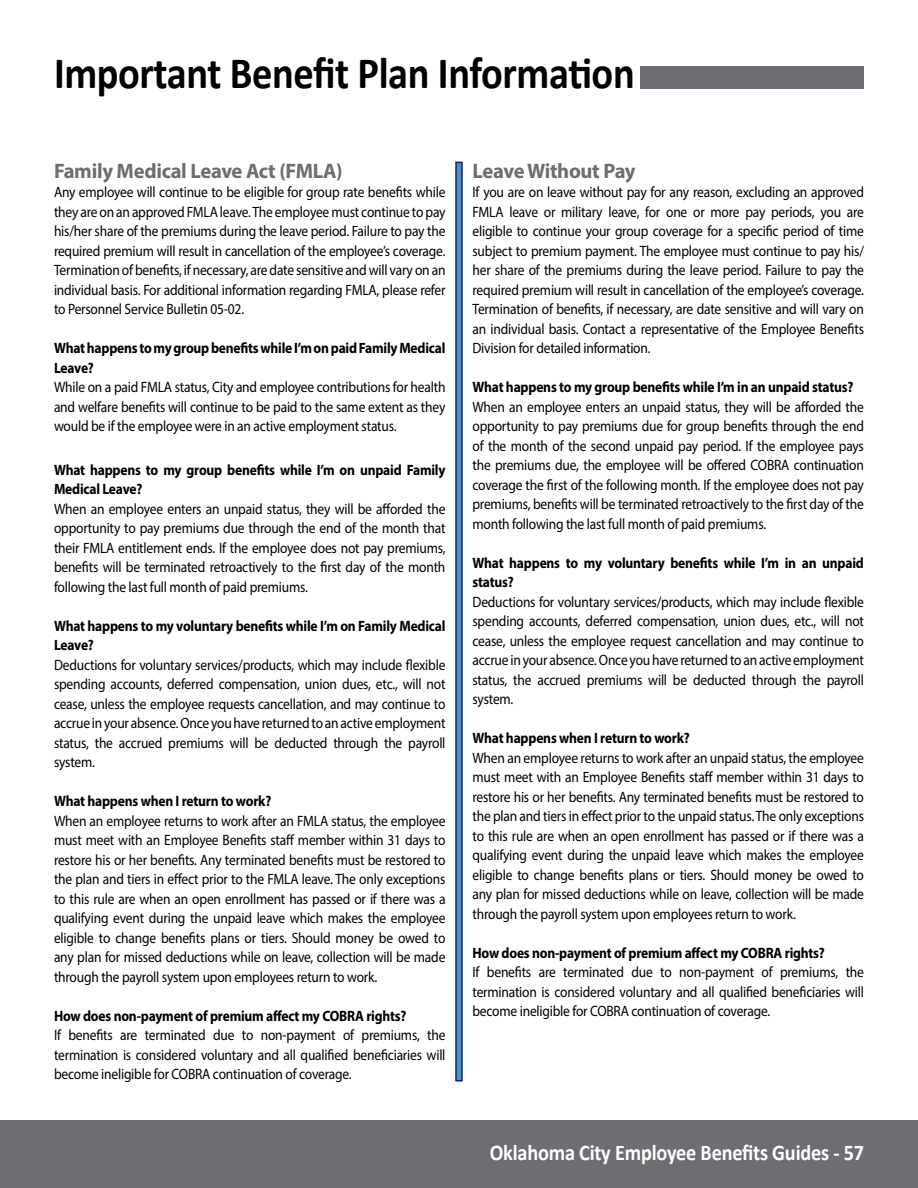
<style>
.page{position:relative;width:918px;height:1188px;background:#fff}
.page>*{position:absolute;margin:0;border:0;box-sizing:border-box;transform-origin:0 0}
.t1{font:700 45px "Calibri";letter-spacing:-.01em;color:#000;scale:.9 1}
.t2{font:700 22.5px "Calibri";letter-spacing:-.01em;color:#fff;scale:.9 1}
.t3{font:700 21px "Myriad Pro";letter-spacing:-.015em;color:#6d6e71}
.t4{font:15px/19.5px "Myriad Pro";letter-spacing:-.015em;color:#000;text-align:justify;scale:.9 1}
.t5{font:700 15px/19.5px "Myriad Pro";letter-spacing:-.015em;color:#000;scale:.9 1}
</style>
<div class="page">
<div style="left:0;top:1120px;width:918px;height:68px;background:#6d6e71"></div>
<div style="left:640px;top:66px;width:224px;height:23px;background:#6d6e71"></div>
<svg style="left:455px;top:162px;width:8px;height:920px;background:#3f6cac"></svg>
<h1 class="t1" style="left:54px;top:41px;width:647px">Important Benefit Plan Information</h1>
<h3 class="t3" style="left:54px;top:157px;width:290px">Family Medical Leave Act (FMLA)</h3>
<p class="t4" style="left:54px;top:182px;width:437px">Any employee will continue to be eligible for group rate benefits while they are on an approved FMLA leave. The employee must continue to pay his/her share of the premiums during the leave period. Failure to pay the required premium will result in cancellation of the employee’s coverage.<br>Termination of benefits, if necessary, are date sensitive and will vary on an individual basis. For additional information regarding FMLA, please refer to Personnel Service Bulletin 05-02.</p>
<p class="t5" style="left:54px;top:338px;width:436px">What happens to my group benefits while I’m on paid Family Medical<br>Leave?</p>
<p class="t4" style="left:54px;top:377px;width:437px">While on a paid FMLA status, City and employee contributions for health and welfare benefits will continue to be paid to the same extent as they would be if the employee were in an active employment status.</p>
<p class="t5" style="left:54px;top:459px;width:437px">What happens to my group benefits while I’m on unpaid Family<br>Medical Leave?</p>
<p class="t4" style="left:54px;top:499px;width:437px">When an employee enters an unpaid status, they will be afforded the opportunity to pay premiums due through the end of the month that their FMLA entitlement ends. If the employee does not pay premiums, benefits will be terminated retroactively to the first day of the month following the last full month of paid premiums.</p>
<p class="t5" style="left:54px;top:615px;width:437px">What happens to my voluntary benefits while I’m on Family Medical<br>Leave?</p>
<p class="t4" style="left:54px;top:655px;width:437px">Deductions for voluntary services/products, which may include flexible spending accounts, deferred compensation, union dues, etc., will not cease, unless the employee requests cancellation, and may continue to accrue in your absence. Once you have returned to an active employment status, the accrued premiums will be deducted through the payroll system.</p>
<p class="t5" style="left:54px;top:791px;width:243px">What happens when I return to work?</p>
<p class="t4" style="left:54px;top:811px;width:437px">When an employee returns to work after an FMLA status, the employee must meet with an Employee Benefits staff member within 31 days to restore his or her benefits. Any terminated benefits must be restored to the plan and tiers in effect prior to the FMLA leave. The only exceptions to this rule are when an open enrollment has passed or if there was a qualifying event during the unpaid leave which makes the employee eligible to change benefits plans or tiers. Should money be owed to any plan for missed deductions while on leave, collection will be made through the payroll system upon employees return to work.</p>
<p class="t5" style="left:54px;top:1005px;width:393px">How does non-payment of premium affect my COBRA rights?</p>
<p class="t4" style="left:54px;top:1025px;width:437px">If benefits are terminated due to non-payment of premiums, the termination is considered voluntary and all qualified beneficiaries will become ineligible for COBRA continuation of coverage.</p>
<h3 class="t3" style="left:472px;top:157px;width:165px">Leave Without Pay</h3>
<p class="t4" style="left:472px;top:182px;width:437px">If you are on leave without pay for any reason, excluding an approved FMLA leave or military leave, for one or more pay periods, you are eligible to continue your group coverage for a specific period of time subject to premium payment. The employee must continue to pay his/ her share of the premiums during the leave period. Failure to pay the required premium will result in cancellation of the employee’s coverage.<br>Termination of benefits, if necessary, are date sensitive and will vary on an individual basis. Contact a representative of the Employee Benefits Division for detailed information.</p>
<p class="t5" style="left:472px;top:377px;width:425px">What happens to my group benefits while I’m in an unpaid status?</p>
<p class="t4" style="left:472px;top:397px;width:437px">When an employee enters an unpaid status, they will be afforded the opportunity to pay premiums due for group benefits through the end of the month of the second unpaid pay period. If the employee pays the premiums due, the employee will be offered COBRA continuation coverage the first of the following month. If the employee does not pay premiums, benefits will be terminated retroactively to the first day of the month following the last full month of paid premiums.</p>
<p class="t5" style="left:472px;top:552px;width:436px">What happens to my voluntary benefits while I’m in an unpaid status?</p>
<p class="t4" style="left:472px;top:592px;width:437px">Deductions for voluntary services/products, which may include flexible spending accounts, deferred compensation, union dues, etc., will not cease, unless the employee request cancellation and may continue to accrue in your absence. Once you have returned to an active employment status, the accrued premiums will be deducted through the payroll system.</p>
<p class="t5" style="left:472px;top:728px;width:243px">What happens when I return to work?</p>
<p class="t4" style="left:472px;top:748px;width:437px">When an employee returns to work after an unpaid status, the employee must meet with an Employee Benefits staff member within 31 days to restore his or her benefits. Any terminated benefits must be restored to the plan and tiers in effect prior to the unpaid status. The only exceptions to this rule are when an open enrollment has passed or if there was a qualifying event during the unpaid leave which makes the employee eligible to change benefits plans or tiers. Should money be owed to any plan for missed deductions while on leave, collection will be made through the payroll system upon employees return to work.</p>
<p class="t5" style="left:472px;top:942px;width:393px">How does non-payment of premium affect my COBRA rights?</p>
<p class="t4" style="left:472px;top:962px;width:437px">If benefits are terminated due to non-payment of premiums, the termination is considered voluntary and all qualified beneficiaries will become ineligible for COBRA continuation of coverage.</p>
<h2 class="t2" style="left:490px;top:1136px;width:417px">Oklahoma City Employee Benefits Guides - 57</h2>
</div>
